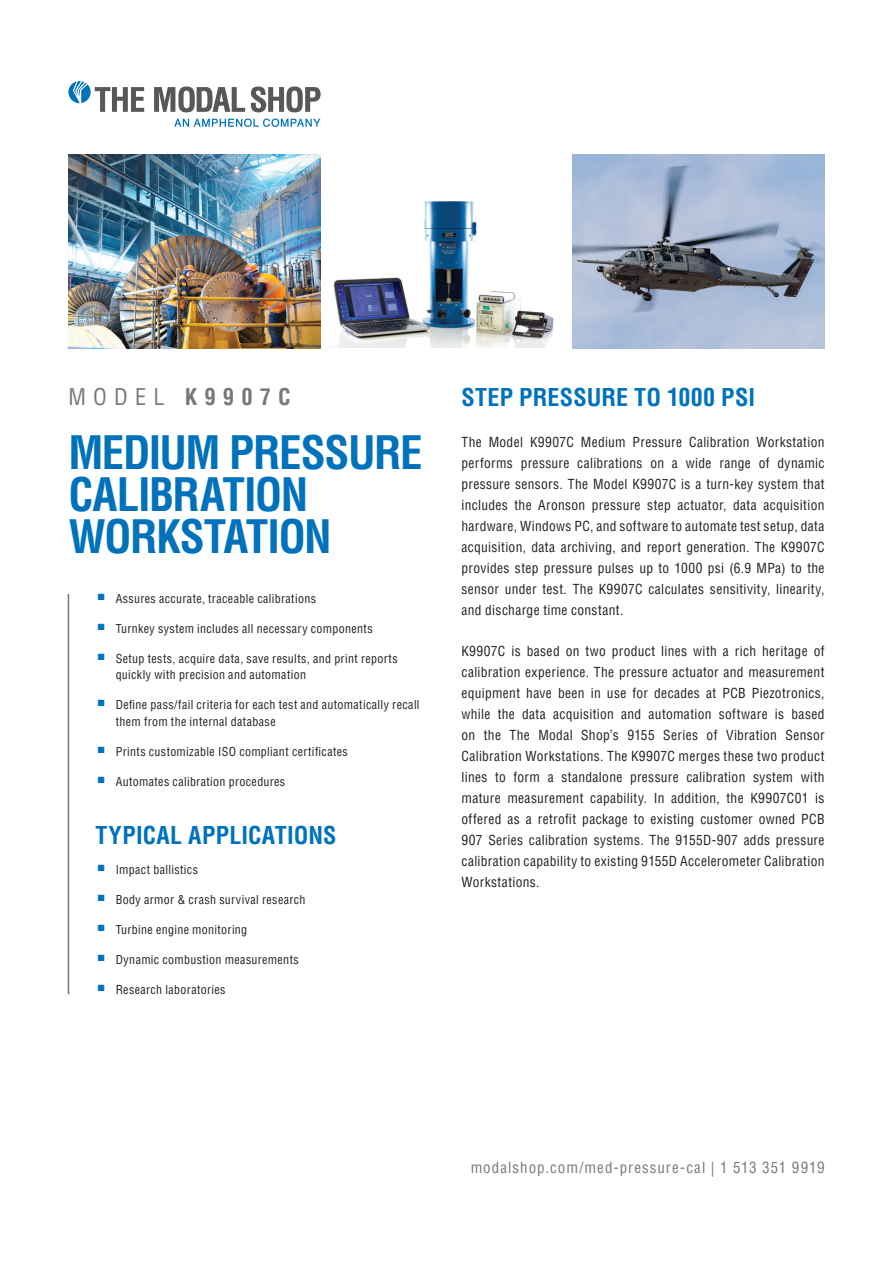
<style>
.page{position:relative;width:893px;height:1263px;background:#fff}
.page>*{position:absolute;margin:0;border:0;box-sizing:border-box;transform-origin:0 0}
.t1{font:700 condensed 45px/42px "Helvetica LT Pro";letter-spacing:-.035em;color:#0072bc}
.t2{font:700 condensed 24px "Helvetica LT Pro";letter-spacing:.01em;color:#0072bc}
.t3{font:700 condensed 22.5px "Helvetica LT Pro";letter-spacing:.32em;color:#76787b}
.t4{font:condensed 15px "Helvetica LT Pro";letter-spacing:.07em;color:#76787b}
.t5{font:condensed 13.5px/21px "Helvetica LT Pro";letter-spacing:.025em;color:#231f20;text-align:justify}
.t6{font:condensed 12px/16.5px "Helvetica LT Pro";letter-spacing:.03em;color:#231f20}
.s1{font-weight:400}
</style>
<div class="page">
<img style="left:333px;top:201px;width:221px;height:146px">
<img style="left:68px;top:154px;width:253px;height:194px">
<img style="left:572px;top:154px;width:252px;height:194px">
<svg style="left:174px;top:119px;width:147px;height:8px"></svg>
<svg style="left:154px;top:86px;width:91px;height:26px"></svg>
<svg style="left:251px;top:86px;width:70px;height:26px"></svg>
<svg style="left:68px;top:81px;width:76px;height:31px"></svg>
<hr style="left:68px;top:594px;width:1px;height:400px;background:#76787b">
<h3 class="t3" style="left:68px;top:381px;width:224px"><span class="s1">MODEL</span> K9907C</h3>
<h2 class="t2" style="left:461px;top:381px;width:295px">STEP PRESSURE TO 1000 PSI</h2>
<p class="t5" style="left:461px;top:431px;width:365px">The Model K9907C Medium Pressure Calibration Workstation performs pressure calibrations on a wide range of dynamic pressure sensors. The Model K9907C is a turn-key system that includes the Aronson pressure step actuator, data acquisition hardware, Windows PC, and software to automate test setup, data acquisition, data archiving, and report generation. The K9907C provides step pressure pulses up to 1000 psi (6.9 MPa) to the sensor under test. The K9907C calculates sensitivity, linearity, and discharge time constant.</p>
<p class="t5" style="left:461px;top:641px;width:365px">K9907C is based on two product lines with a rich heritage of calibration experience. The pressure actuator and measurement equipment have been in use for decades at PCB Piezotronics, while the data acquisition and automation software is based on the The Modal Shop’s 9155 Series of Vibration Sensor Calibration Workstations. The K9907C merges these two product lines to form a standalone pressure calibration system with mature measurement capability. In addition, the K9907C01 is offered as a retrofit package to existing customer owned PCB 907 Series calibration systems. The 9155D-907 adds pressure calibration capability to existing 9155D Accelerometer Calibration Workstations.</p>
<h1 class="t1" style="left:68px;top:431px;width:356px">MEDIUM PRESSURE<br>CALIBRATION<br>WORKSTATION</h1>
<p class="t6" style="left:98px;top:590px;width:220px"><sup>■</sup> Assures accurate, traceable calibrations</p>
<p class="t6" style="left:98px;top:620px;width:277px"><sup>■</sup> Turnkey system includes all necessary components</p>
<p class="t6" style="left:116px;top:650px;width:283px;text-indent:-18px"><sup>■</sup> Setup tests, acquire data, save results, and print reports quickly with precision and automation</p>
<p class="t6" style="left:116px;top:697px;width:305px;text-indent:-18px"><sup>■</sup> Define pass/fail criteria for each test and automatically recall them from the internal database</p>
<p class="t6" style="left:98px;top:743px;width:252px"><sup>■</sup> Prints customizable ISO compliant certificates</p>
<p class="t6" style="left:98px;top:773px;width:189px"><sup>■</sup> Automates calibration procedures</p>
<h2 class="t2" style="left:95px;top:820px;width:242px">TYPICAL APPLICATIONS</h2>
<p class="t6" style="left:98px;top:862px;width:102px"><sup>■</sup> Impact ballistics</p>
<p class="t6" style="left:98px;top:892px;width:209px"><sup>■</sup> Body armor &amp; crash survival research</p>
<p class="t6" style="left:98px;top:922px;width:151px"><sup>■</sup> Turbine engine monitoring</p>
<p class="t6" style="left:98px;top:952px;width:203px"><sup>■</sup> Dynamic combustion measurements</p>
<p class="t6" style="left:98px;top:982px;width:129px"><sup>■</sup> Research laboratories</p>
<p class="t4" style="left:471px;top:1158px;width:355px">modalshop.com/med-pressure-cal | 1 513 351 9919</p>
</div>
